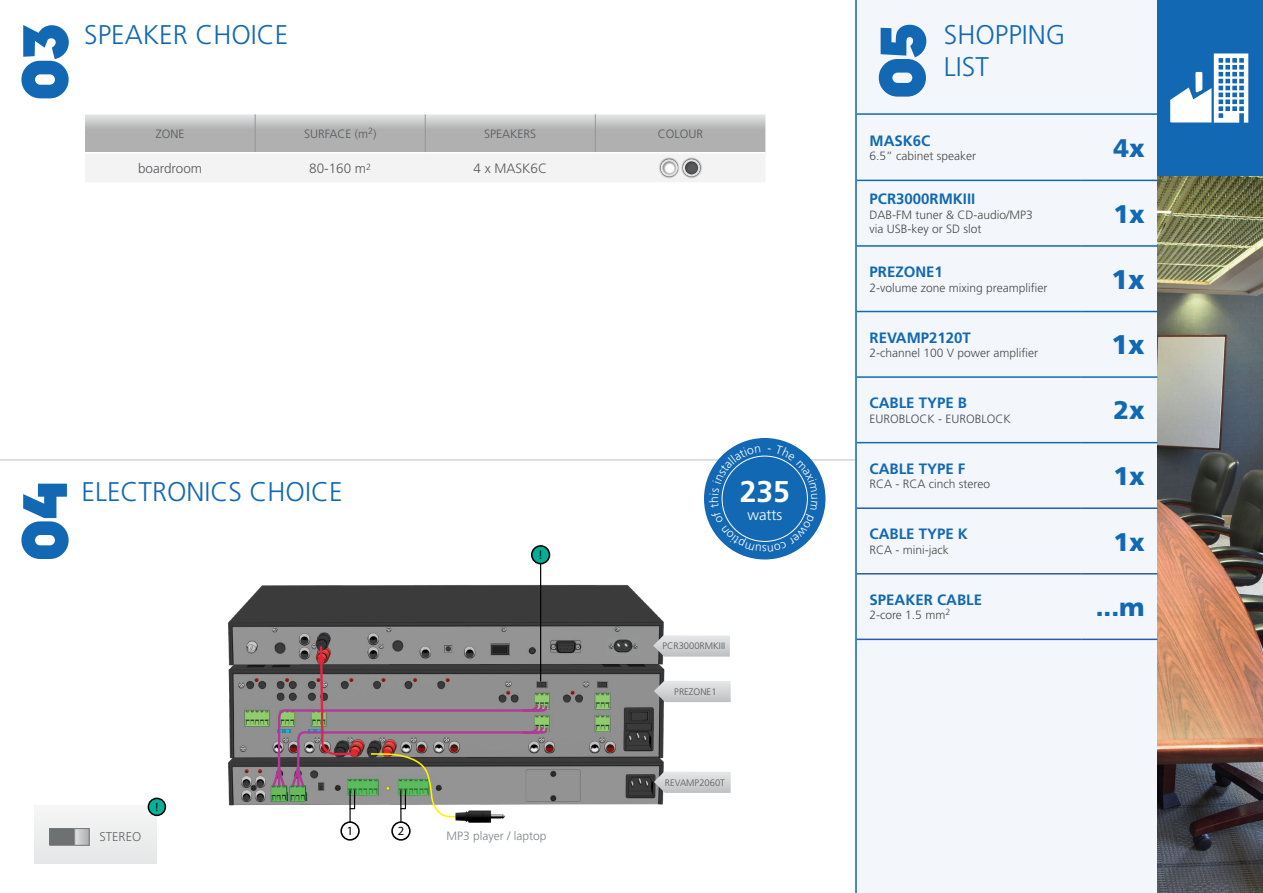
<style>
.page{position:relative;width:1263px;height:893px;background:#fff}
.page>*{position:absolute;margin:0;border:0;box-sizing:border-box;transform-origin:0 0}
.t1{font:800 63px "DOCK11";color:#1268b3}
.t2{font:700 30px "Frutiger LT Std";color:#fff}
.t3{font:300 27px/32.4px "Frutiger LT Std";color:#1268b3}
.t4{font:900 27px "Frutiger LT Std";color:#1268b3}
.t5{font:900 25.5px "Frutiger LT Std";color:#1268b3}
.t6{font:700 15px "Frutiger LT Std";color:#1268b3}
.t7{font:300 15px "Frutiger LT Std";color:#fff}
.t8{font:300 13.5px "Frutiger LT Std";color:#58595b}
.t9{font:300 12.75px "Frutiger LT Std";color:#646869}
.t10{font:12.45px "Myriad Pro";color:#000}
.t11{font:300 12px/14.4px "Frutiger LT Std";color:#494949}
.t12{font:300 12px "Frutiger LT Std";color:#58595b}
.t13{font:300 12px "Frutiger LT Std";color:#808285}
.t14{font:12px "Myriad Pro";color:#000}
.t15{font:300 9.45px "Frutiger";color:#58595b}
</style>
<div class="page">
<div style="left:855px;top:0;width:303px;height:893px;background:#f3f7fb"></div>
<hr style="left:0;top:459px;width:857px;height:2px;background:#d7d9da">
<hr style="left:857px;top:113px;width:303px;height:2px;background:#1268b3">
<hr style="left:855px;top:0;width:2px;height:893px;background:#1268b3">
<img style="left:1158px;top:176px;width:105px;height:717px">
<img style="left:227px;top:762px;width:437px;height:44px">
<img style="left:228px;top:667px;width:437px;height:95px">
<img style="left:227px;top:583px;width:437px;height:84px">
<img style="left:315px;top:632px;width:17px;height:13px">
<svg style="left:271px;top:645px;width:278px;height:196px"></svg>
<img style="left:454px;top:809px;width:53px;height:14px">
<svg style="left:653px;top:635px;width:77px;height:22px"></svg>
<svg style="left:654px;top:681px;width:77px;height:21px"></svg>
<svg style="left:654px;top:772px;width:77px;height:21px"></svg>
<div style="left:532px;top:546px;width:17px;height:18px;background:#01af96;border-radius:50%"></div>
<div style="left:531px;top:545px;width:19px;height:19px;border:2px solid #000;border-radius:50%"></div>
<hr style="left:540px;top:564px;width:1px;height:118px;background:#000">
<div style="left:34px;top:806px;width:123px;height:58px;background:#edeeee"></div>
<div style="left:50px;top:829px;width:39px;height:16px;background:#6d7172"></div>
<div style="left:50px;top:828px;width:39px;height:18px;border:1px solid #74787a"></div>
<svg style="left:76px;top:830px;width:11px;height:14px"></svg>
<div style="left:74px;top:828px;width:15px;height:18px;border:1px solid #74787a"></div>
<div style="left:148px;top:798px;width:17px;height:17px;background:#07b096;border-radius:50%"></div>
<div style="left:148px;top:798px;width:18px;height:18px;border:2px solid #000;border-radius:50%"></div>
<hr style="left:857px;top:507px;width:225px;height:2px;background:#2a5caa">
<hr style="left:1082px;top:507px;width:75px;height:2px;background:#2a5caa">
<hr style="left:857px;top:573px;width:225px;height:1px;background:#2a5caa">
<hr style="left:1082px;top:573px;width:75px;height:1px;background:#2a5caa">
<hr style="left:857px;top:639px;width:225px;height:1px;background:#2a5caa">
<hr style="left:1082px;top:639px;width:75px;height:1px;background:#2a5caa">
<hr style="left:857px;top:311px;width:225px;height:1px;background:#1268b3">
<hr style="left:1082px;top:311px;width:75px;height:1px;background:#1268b3">
<hr style="left:857px;top:376px;width:225px;height:2px;background:#1268b3">
<hr style="left:1082px;top:376px;width:75px;height:2px;background:#1268b3">
<hr style="left:857px;top:442px;width:225px;height:1px;background:#1268b3">
<hr style="left:1082px;top:442px;width:75px;height:1px;background:#1268b3">
<hr style="left:857px;top:180px;width:225px;height:1px;background:#1268b3">
<hr style="left:1082px;top:180px;width:75px;height:1px;background:#1268b3">
<hr style="left:857px;top:245px;width:225px;height:2px;background:#1268b3">
<hr style="left:1082px;top:245px;width:75px;height:2px;background:#1268b3">
<svg style="left:85px;top:114px;width:680px;height:68px"></svg>
<div style="left:255px;top:153px;width:170px;height:30px;background:#f3f3f3"></div>
<div style="left:425px;top:153px;width:170px;height:30px;background:#f3f3f3"></div>
<hr style="left:255px;top:182px;width:170px;height:2px;background:#fff">
<hr style="left:425px;top:182px;width:170px;height:2px;background:#fff">
<hr style="left:85px;top:152px;width:170px;height:1px;background:#fff">
<hr style="left:255px;top:152px;width:170px;height:1px;background:#fff">
<hr style="left:425px;top:152px;width:170px;height:1px;background:#fff">
<hr style="left:595px;top:152px;width:170px;height:1px;background:#fff">
<hr style="left:255px;top:114px;width:1px;height:38px;background:#939598">
<hr style="left:425px;top:114px;width:1px;height:38px;background:#939598">
<hr style="left:595px;top:114px;width:1px;height:38px;background:#939598">
<div style="left:648px;top:148px;width:45px;height:30px;background:#000;opacity:.75"></div>
<div style="left:670px;top:148px;width:45px;height:30px;background:#000;opacity:.75"></div>
<div style="left:704px;top:438px;width:121px;height:121px;background:#1268b3;border-radius:50%"></div>
<div style="left:1158px;top:0;width:105px;height:176px;background:#1268b3"></div>
<svg style="left:1170px;top:53px;width:78px;height:70px"></svg>
<svg style="left:709px;top:445px;width:109px;height:106px"></svg>
<h1 class="t1" style="left:16px;top:101px;width:78px;rotate:-90deg">03</h1>
<h3 class="t3" style="left:84px;top:19px;width:206px">SPEAKER CHOICE</h3>
<p class="t12" style="left:156px;top:127px;width:30px">ZONE</p>
<p class="t12" style="left:304px;top:127px;width:74px">SURFACE (m<sup>2</sup>)</p>
<p class="t12" style="left:484px;top:127px;width:54px">SPEAKERS</p>
<p class="t12" style="left:658px;top:127px;width:47px">COLOUR</p>
<p class="t8" style="left:138px;top:161px;width:66px">boardroom</p>
<p class="t8" style="left:309px;top:161px;width:64px">80-160 m<sup>2</sup></p>
<p class="t8" style="left:473px;top:161px;width:75px">4 x MASK6C</p>
<h1 class="t1" style="left:16px;top:561px;width:82px;rotate:-90deg">04</h1>
<h3 class="t3" style="left:82px;top:476px;width:263px">ELECTRONICS CHOICE</h3>
<p class="t10" style="left:539px;top:547px;width:4px">!</p>
<p class="t9" style="left:100px;top:829px;width:43px">STEREO</p>
<p class="t14" style="left:155px;top:799px;width:4px">!</p>
<p class="t10" style="left:347px;top:823px;width:8px">1</p>
<p class="t10" style="left:398px;top:823px;width:8px">2</p>
<p class="t13" style="left:446px;top:829px;width:102px">MP3 player / laptop</p>
<h2 class="t2" style="left:740px;top:474px;width:52px">235</h2>
<p class="t7" style="left:747px;top:507px;width:36px">watts</p>
<p class="t15" style="left:662px;top:641px;width:64px">PCR3000RMKIII</p>
<p class="t15" style="left:674px;top:686px;width:44px">PREZONE1</p>
<p class="t15" style="left:665px;top:777px;width:62px">REVAMP2060T</p>
<h1 class="t1" style="left:873px;top:99px;width:77px;rotate:-90deg">05</h1>
<h3 class="t3" style="left:944px;top:19px;width:123px">SHOPPING<br>LIST</h3>
<p class="t6" style="left:869px;top:132px;width:62px">MASK6C</p>
<p class="t11" style="left:869px;top:149px;width:108px">6.5” cabinet speaker</p>
<h3 class="t5" style="left:1113px;top:133px;width:33px">4x</h3>
<p class="t6" style="left:869px;top:190px;width:107px">PCR3000RMKIII</p>
<p class="t11" style="left:869px;top:208px;width:165px">DAB-FM tuner &amp; CD-audio/MP3 via USB-key or SD slot</p>
<h3 class="t5" style="left:1113px;top:198px;width:33px">1x</h3>
<p class="t6" style="left:869px;top:263px;width:75px">PREZONE1</p>
<p class="t11" style="left:869px;top:280px;width:179px">2-volume zone mixing preamplifier</p>
<h3 class="t4" style="left:1112px;top:263px;width:35px">1x</h3>
<p class="t6" style="left:869px;top:329px;width:103px">REVAMP2120T</p>
<p class="t11" style="left:869px;top:346px;width:170px">2-channel 100 V power amplifier</p>
<h3 class="t4" style="left:1112px;top:329px;width:35px">1x</h3>
<p class="t6" style="left:869px;top:394px;width:99px">CABLE TYPE B</p>
<p class="t11" style="left:869px;top:411px;width:143px">EUROBLOCK - EUROBLOCK</p>
<h3 class="t5" style="left:1113px;top:395px;width:33px">2x</h3>
<p class="t6" style="left:869px;top:460px;width:97px">CABLE TYPE F</p>
<p class="t11" style="left:869px;top:477px;width:122px">RCA - RCA cinch stereo</p>
<h3 class="t5" style="left:1113px;top:461px;width:33px">1x</h3>
<p class="t6" style="left:869px;top:525px;width:100px">CABLE TYPE K</p>
<p class="t11" style="left:869px;top:543px;width:81px">RCA - mini-jack</p>
<h3 class="t5" style="left:1113px;top:526px;width:33px">1x</h3>
<p class="t6" style="left:869px;top:591px;width:114px">SPEAKER CABLE</p>
<p class="t11" style="left:869px;top:608px;width:82px">2-core 1.5 mm<sup>2</sup></p>
<h3 class="t5" style="left:1096px;top:592px;width:50px">...m</h3>
</div>
